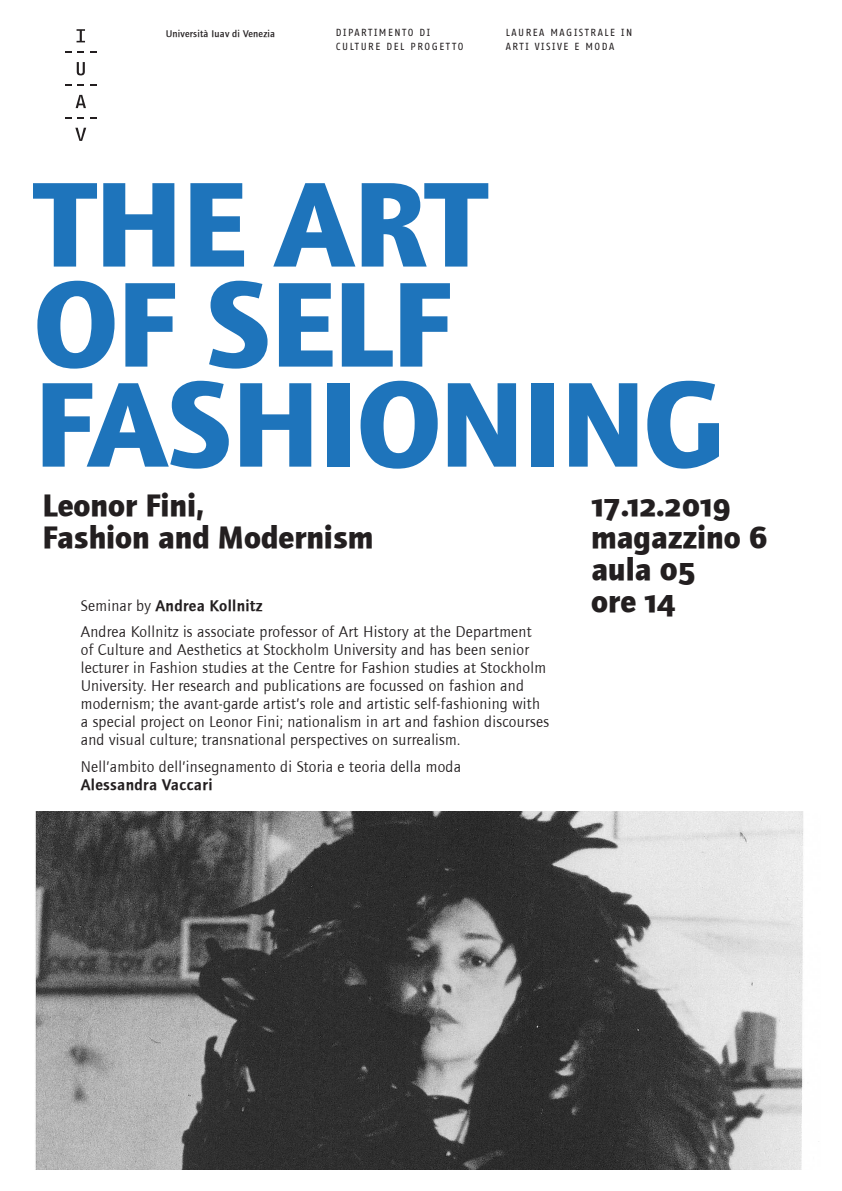
<style>
.page{position:relative;width:842px;height:1191px;background:#fff}
.page>*{position:absolute;margin:0;border:0;box-sizing:border-box;transform-origin:0 0}
.TITOLO{font:700 125px "Foundry Journal";letter-spacing:-.01em;color:#1e74bb}
.SOTTOTITOLO___INFO{font:700 32px "Foundry Journal";color:#231f20}
.SOTTOTITOLO___INFO-2{font:700 32px "Foundry Journal Sc";color:#231f20}
.TESTO_piccolo{font:16px/18px "Foundry Journal";letter-spacing:.02em;color:#231f20}
.TESTO_piccolo-2{font:16px "Foundry Journal Demi";letter-spacing:.02em;color:#231f20}
.INTESTAZIONE_maiusco{font:10px "Fago Office Sans";letter-spacing:.15em;color:#231f20}
.t1{font:500 10px "Foundry Journal";letter-spacing:.02em;color:#231f20}
.s1{font-family:"Foundry Journal"}
.s2{font-family:"Foundry Journal Sc"}
</style>
<div class="page">
<svg style="left:77px;top:29px;width:8px;height:13px"></svg>
<svg style="left:65px;top:51px;width:7px;height:2px"></svg>
<svg style="left:78px;top:51px;width:6px;height:2px"></svg>
<svg style="left:90px;top:51px;width:6px;height:2px"></svg>
<svg style="left:77px;top:62px;width:8px;height:13px"></svg>
<svg style="left:65px;top:84px;width:7px;height:2px"></svg>
<svg style="left:78px;top:84px;width:6px;height:2px"></svg>
<svg style="left:90px;top:84px;width:6px;height:2px"></svg>
<svg style="left:76px;top:95px;width:10px;height:13px"></svg>
<svg style="left:65px;top:117px;width:7px;height:2px"></svg>
<svg style="left:78px;top:117px;width:6px;height:2px"></svg>
<svg style="left:90px;top:117px;width:6px;height:2px"></svg>
<svg style="left:75px;top:128px;width:11px;height:13px"></svg>
<img style="left:35px;top:812px;width:784px;height:357px">
<p class="t1" style="left:166px;top:28px;width:111px">Università Iuav di Venezia</p>
<p class="INTESTAZIONE_maiusco" style="left:336px;top:27px;width:96px">DIPARTIMENTO DI</p>
<p class="INTESTAZIONE_maiusco" style="left:336px;top:41px;width:129px">CULTURE DEL PROGETTO</p>
<p class="INTESTAZIONE_maiusco" style="left:506px;top:27px;width:128px">LAUREA MAGISTRALE IN</p>
<p class="INTESTAZIONE_maiusco" style="left:506px;top:41px;width:110px">ARTI VISIVE E MODA</p>
<p class="TITOLO" style="left:34px;top:151px;width:455px">THE ART</p>
<p class="TITOLO" style="left:34px;top:251px;width:419px">OF SELF</p>
<p class="TITOLO" style="left:34px;top:351px;width:691px">FASHIONING</p>
<p class="SOTTOTITOLO___INFO" style="left:43px;top:486px;width:163px">Leonor Fini,</p>
<p class="SOTTOTITOLO___INFO" style="left:43px;top:518px;width:332px">Fashion and Modernism</p>
<p class="TESTO_piccolo-2" style="left:81px;top:596px;width:183px"><span class="s1">Seminar by</span> Andrea Kollnitz</p>
<p class="TESTO_piccolo" style="left:81px;top:623px;width:452px">Andrea Kollnitz is associate professor of Art History at the Department</p>
<p class="TESTO_piccolo" style="left:81px;top:641px;width:467px">of Culture and Aesthetics at Stockholm University and has been senior lecturer in Fashion studies at the Centre for Fashion studies at Stockholm University. Her research and publications are focussed on fashion and modernism; the avant-garde artist’s role and artistic self-fashioning with</p>
<p class="TESTO_piccolo" style="left:81px;top:713px;width:470px">a special project on Leonor Fini; nationalism in art and fashion discourses and visual culture; transnational perspectives on surrealism.</p>
<p class="TESTO_piccolo" style="left:81px;top:757px;width:382px">Nell’ambito dell’insegnamento di Storia e teoria della moda</p>
<p class="TESTO_piccolo-2" style="left:81px;top:775px;width:133px">Alessandra Vaccari</p>
<p class="SOTTOTITOLO___INFO-2" style="left:591px;top:486px;width:141px">17.12.2019</p>
<p class="SOTTOTITOLO___INFO" style="left:591px;top:518px;width:178px">magazzino <span class="s2">6</span></p>
<p class="SOTTOTITOLO___INFO" style="left:591px;top:550px;width:106px">aula <span class="s2">05</span></p>
<p class="SOTTOTITOLO___INFO" style="left:591px;top:582px;width:86px">ore <span class="s2">14</span></p>
</div>
